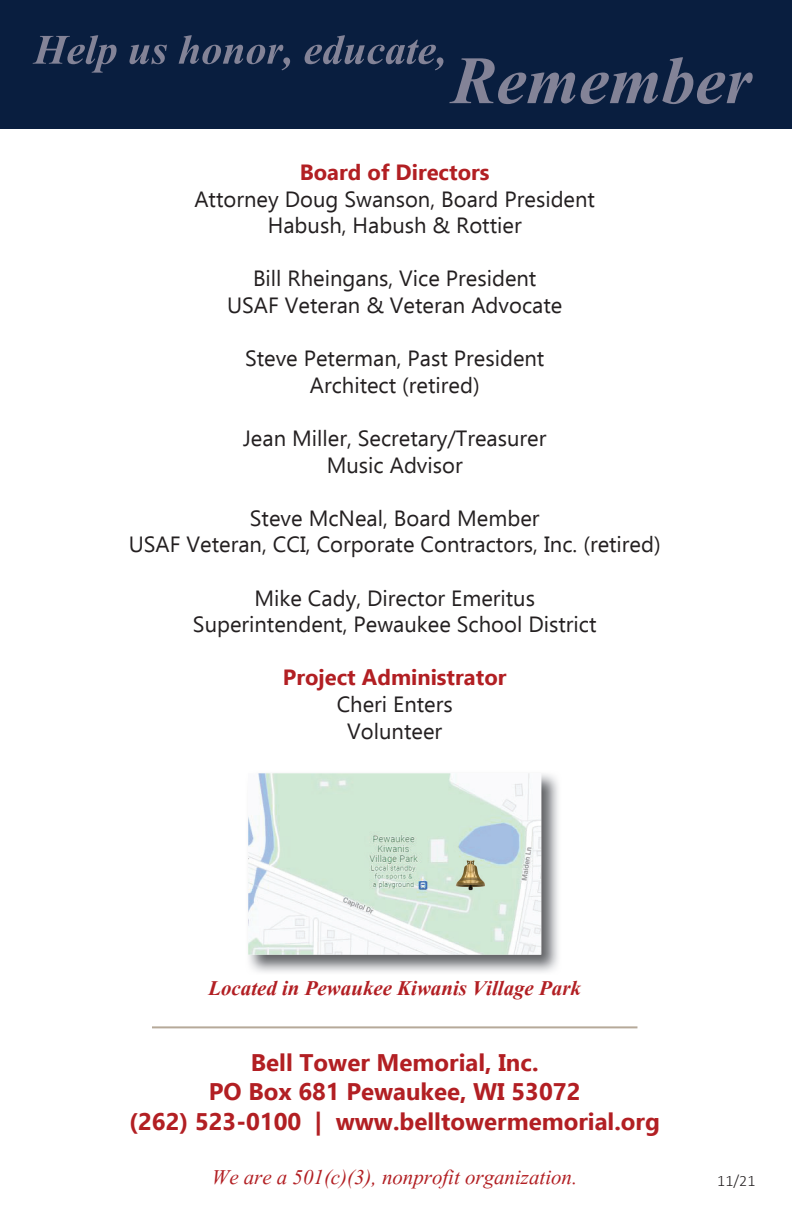
<style>
.page{position:relative;width:792px;height:1224px;background:#fff}
.page>*{position:absolute;margin:0;border:0;box-sizing:border-box;transform-origin:0 0}
.t1{font:700 84px "Vijaya";color:#838397}
.t2{font:700 52px "Vijaya";color:#838397}
.t3{font:26px "Vijaya";color:#b21f23}
.t4{font:700 26px "Vijaya";color:#b21f23}
.t5{font:700 24px/29.4px "Ebrima";color:#b21f23;text-align:center}
.t6{font:22px/26.6px "Ebrima";color:#231f20;text-align:center}
.t7{font:700 22px "Ebrima";color:#b21f23}
.t8{font:300 16px "Calibri";color:#231f20}
</style>
<div class="page">
<div style="left:0;top:0;width:792px;height:129px;background:#091e3f"></div>
<hr style="left:152px;top:1026px;width:485px;height:2px;background:#b6a999">
<img style="left:249px;top:774px;width:310px;height:198px">
<img style="left:248px;top:773px;width:293px;height:182px">
<img style="left:456px;top:860px;width:29px;height:30px">
<h2 class="t2" style="left:34px;top:9px;width:414px">Help us honor, educate,</h2>
<h1 class="t1" style="left:451px;top:14px;width:302px">Remember</h1>
<p class="t7" style="left:300px;top:155px;width:191px">Board of Directors</p>
<p class="t6" style="left:194px;top:185px;width:402px">Attorney Doug Swanson, Board President<br>Habush, Habush &amp; Rottier</p>
<p class="t6" style="left:227px;top:265px;width:337px">Bill Rheingans, Vice President<br>USAF Veteran &amp; Veteran Advocate</p>
<p class="t6" style="left:245px;top:344px;width:301px">Steve Peterman, Past President<br>Architect (retired)</p>
<p class="t6" style="left:243px;top:424px;width:305px">Jean Miller, Secretary/Treasurer<br>Music Advisor</p>
<p class="t6" style="left:129px;top:504px;width:533px">Steve McNeal, Board Member<br>USAF Veteran, CCI, Corporate Contractors, Inc. (retired)</p>
<p class="t6" style="left:193px;top:584px;width:405px">Mike Cady, Director Emeritus<br>Superintendent, Pewaukee School District</p>
<p class="t7" style="left:283px;top:660px;width:225px">Project Administrator</p>
<p class="t6" style="left:337px;top:690px;width:118px">Cheri Enters<br>Volunteer</p>
<p class="t4" style="left:208px;top:968px;width:374px">Located in Pewaukee Kiwanis Village Park</p>
<p class="t5" style="left:129px;top:1047px;width:532px">Bell Tower Memorial, Inc.<br>PO Box 681 Pewaukee, WI 53072<br>(262) 523-0100 | www.belltowermemorial.org</p>
<p class="t3" style="left:212px;top:1157px;width:367px">We are a 501(c)(3), nonprofit organization.</p>
<p class="t8" style="left:717px;top:1171px;width:40px">11/21</p>
</div>
